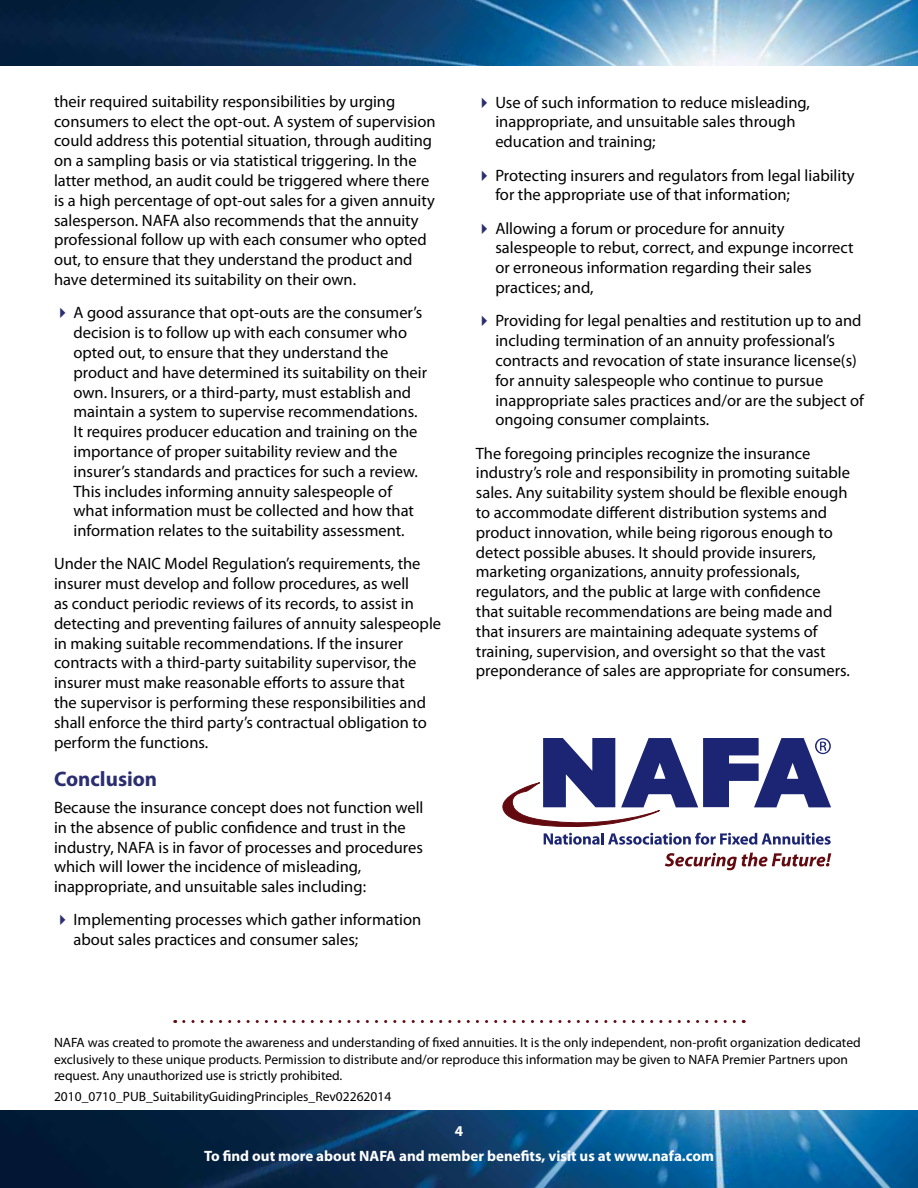
<style>
.page{position:relative;width:918px;height:1188px;background:#fff}
.page>*{position:absolute;margin:0;border:0;box-sizing:border-box;transform-origin:0 0}
.t1{font:700 21px "Myriad Pro";color:#2b2e6f}
.t2{font:16.5px/19.8px "Myriad Pro";color:#000}
.t3{font:700 15px/24.8px "Myriad Pro";color:#fff;text-align:center}
.t4{font:13.5px/16.2px "Myriad Pro";color:#000}
.s1{color:#2b2e6f}
</style>
<div class="page">
<img style="left:0;top:0;width:918px;height:66px">
<svg style="left:544px;top:833px;width:287px;height:12px"></svg>
<svg style="left:665px;top:853px;width:166px;height:17px"></svg>
<svg style="left:502px;top:738px;width:329px;height:89px"></svg>
<img style="left:0;top:1110px;width:918px;height:78px">
<svg style="left:184px;top:1020px;width:560px;height:3px"></svg>
<p class="t2" style="left:54px;top:91px;width:383px">their required suitability responsibilities by urging consumers to elect the opt-out. A system of supervision could address this potential situation, through auditing on a sampling basis or via statistical triggering. In the latter method, an audit could be triggered where there is a high percentage of opt-out sales for a given annuity salesperson. NAFA also recommends that the annuity professional follow up with each consumer who opted out, to ensure that they understand the product and have determined its suitability on their own.</p>
<p class="t2" style="left:74px;top:303px;width:355px;text-indent:-20px"><span class="s1">✔</span> A good assurance that opt-outs are the consumer’s decision is to follow up with each consumer who opted out, to ensure that they understand the product and have determined its suitability on their own. Insurers, or a third-party, must establish and maintain a system to supervise recommendations.<br>It requires producer education and training on the importance of proper suitability review and the insurer’s standards and practices for such a review.<br>This includes informing annuity salespeople of what information must be collected and how that information relates to the suitability assessment.</p>
<p class="t2" style="left:54px;top:554px;width:389px">Under the NAIC Model Regulation’s requirements, the insurer must develop and follow procedures, as well<br>as conduct periodic reviews of its records, to assist in detecting and preventing failures of annuity salespeople in making suitable recommendations. If the insurer contracts with a third-party suitability supervisor, the insurer must make reasonable efforts to assure that<br>the supervisor is performing these responsibilities and shall enforce the third party’s contractual obligation to perform the functions.</p>
<p class="t1" style="left:54px;top:766px;width:105px">Conclusion</p>
<p class="t2" style="left:54px;top:797px;width:371px">Because the insurance concept does not function well in the absence of public confidence and trust in the industry, NAFA is in favor of processes and procedures which will lower the incidence of misleading, inappropriate, and unsuitable sales including:</p>
<p class="t2" style="left:74px;top:910px;width:349px;text-indent:-20px"><span class="s1">✔</span> Implementing processes which gather information about sales practices and consumer sales;</p>
<p class="t2" style="left:495px;top:92px;width:316px;text-indent:-20px"><span class="s1">✔</span> Use of such information to reduce misleading, inappropriate, and unsuitable sales through education and training;</p>
<p class="t2" style="left:495px;top:165px;width:361px;text-indent:-20px"><span class="s1">✔</span> Protecting insurers and regulators from legal liability for the appropriate use of that information;</p>
<p class="t2" style="left:495px;top:218px;width:360px;text-indent:-20px"><span class="s1">✔</span> Allowing a forum or procedure for annuity salespeople to rebut, correct, and expunge incorrect or erroneous information regarding their sales practices; and,</p>
<p class="t2" style="left:495px;top:311px;width:370px;text-indent:-20px"><span class="s1">✔</span> Providing for legal penalties and restitution up to and including termination of an annuity professional’s contracts and revocation of state insurance license(s) for annuity salespeople who continue to pursue inappropriate sales practices and/or are the subject of ongoing consumer complaints.</p>
<p class="t2" style="left:476px;top:443px;width:376px">The foregoing principles recognize the insurance industry’s role and responsibility in promoting suitable sales. Any suitability system should be flexible enough to accommodate different distribution systems and product innovation, while being rigorous enough to detect possible abuses. It should provide insurers, marketing organizations, annuity professionals, regulators, and the public at large with confidence that suitable recommendations are being made and that insurers are maintaining adequate systems of training, supervision, and oversight so that the vast preponderance of sales are appropriate for consumers.</p>
<p class="t4" style="left:54px;top:1035px;width:808px">NAFA was created to promote the awareness and understanding of fixed annuities. It is the only independent, non-profit organization dedicated exclusively to these unique products. Permission to distribute and/or reproduce this information may be given to NAFA Premier Partners upon request. Any unauthorized use is strictly prohibited.</p>
<p class="t4" style="left:54px;top:1088px;width:339px">2010_0710_PUB_SuitabilityGuidingPrinciples_Rev02262014</p>
<p class="t3" style="left:204px;top:1118px;width:511px">4<br>To find out more about NAFA and member benefits, visit us at www.nafa.com</p>
</div>
